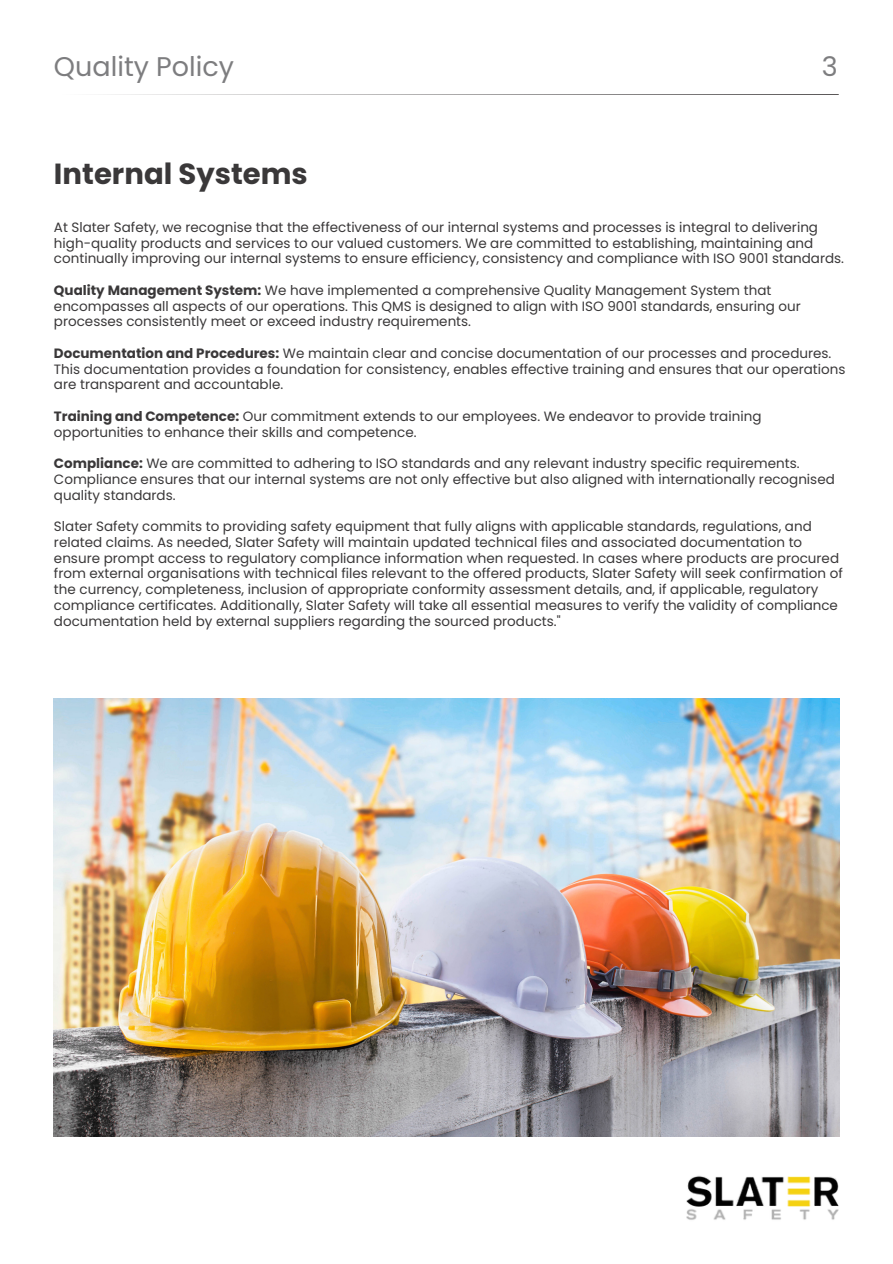
<style>
.page{position:relative;width:893px;height:1264px;background:#fff}
.page>*{position:absolute;margin:0;border:0;box-sizing:border-box;transform-origin:0 0}
.t1{font:700 29.1px "Poppins";color:#3a3839}
.t2{font:27px "Poppins";color:#7d7d7f}
.t3{font:13.5px/15.8px "Poppins";color:#3a3839}
.s1{font-weight:700}
</style>
<div class="page">
<svg style="left:107px;top:94px;width:731px;height:1px"></svg>
<img style="left:686px;top:1175px;width:152px;height:45px">
<img style="left:54px;top:698px;width:785px;height:438px">
<p class="t2" style="left:54px;top:48px;width:181px">Quality Policy</p>
<p class="t2" style="left:821px;top:48px;width:17px">3</p>
<p class="t1" style="left:54px;top:153px;width:255px">Internal Systems</p>
<p class="t3" style="left:54px;top:219px;width:791px">At Slater Safety, we recognise that the effectiveness of our internal systems and processes is integral to delivering high-quality products and services to our valued customers. We are committed to establishing, maintaining and continually improving our internal systems to ensure efficiency, consistency and compliance with ISO 9001 standards.</p>
<p class="t3" style="left:54px;top:282px;width:748px"><span class="s1">Quality Management System:</span> We have implemented a comprehensive Quality Management System that encompasses all aspects of our operations. This QMS is designed to align with ISO 9001 standards, ensuring our processes consistently meet or exceed industry requirements.</p>
<p class="t3" style="left:54px;top:345px;width:793px"><span class="s1">Documentation and Procedures:</span> We maintain clear and concise documentation of our processes and procedures.<br>This documentation provides a foundation for consistency, enables effective training and ensures that our operations are transparent and accountable.</p>
<p class="t3" style="left:54px;top:408px;width:709px"><span class="s1">Training and Competence:</span> Our commitment extends to our employees. We endeavor to provide training opportunities to enhance their skills and competence.</p>
<p class="t3" style="left:54px;top:455px;width:782px"><span class="s1">Compliance:</span> We are committed to adhering to ISO standards and any relevant industry specific requirements.<br>Compliance ensures that our internal systems are not only effective but also aligned with internationally recognised quality standards.</p>
<p class="t3" style="left:54px;top:518px;width:790px">Slater Safety commits to providing safety equipment that fully aligns with applicable standards, regulations, and related claims. As needed, Slater Safety will maintain updated technical files and associated documentation to ensure prompt access to regulatory compliance information when requested. In cases where products are procured from external organisations with technical files relevant to the offered products, Slater Safety will seek confirmation of the currency, completeness, inclusion of appropriate conformity assessment details, and, if applicable, regulatory compliance certificates. Additionally, Slater Safety will take all essential measures to verify the validity of compliance documentation held by external suppliers regarding the sourced products."</p>
</div>
